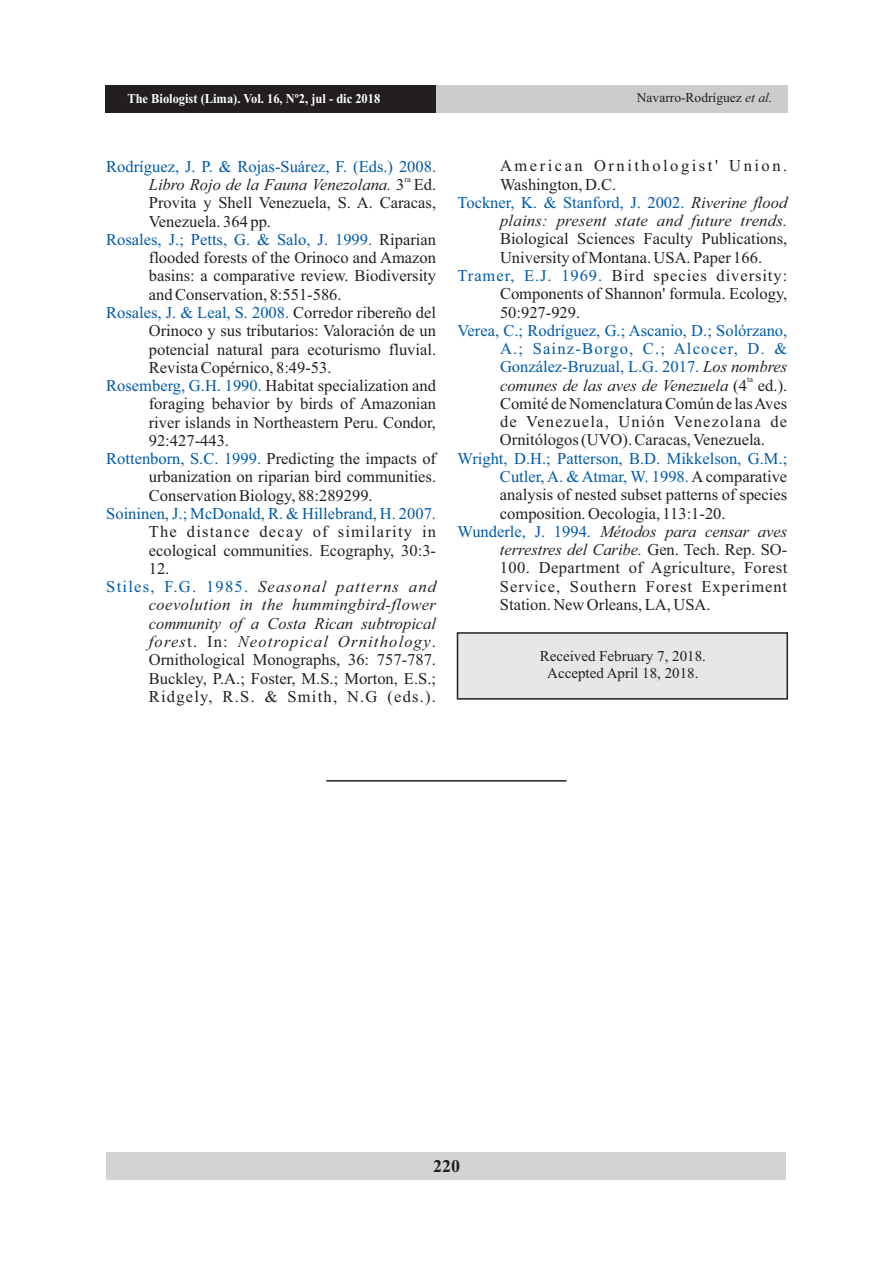
<style>
.page{position:relative;width:893px;height:1263px;background:#fff}
.page>*{position:absolute;margin:0;border:0;box-sizing:border-box;transform-origin:0 0}
.t1{font:700 18px "Times New Roman";color:#231f20}
.t2{font:16.5px/18.3px "Times New Roman";color:#231f20;text-align:justify}
.t3{font:16.5px/18.3px "Times New Roman";color:#005aaa;text-align:justify}
.t4{font:italic 16.5px "Times New Roman";color:#231f20}
.t5{font:italic 16.5px "Times New Roman";letter-spacing:.02em;color:#231f20}
.t6{font:italic 16.5px "Times New Roman";letter-spacing:.075em;color:#231f20}
.t7{font:16.5px "Times New Roman";letter-spacing:.075em;color:#231f20}
.t8{font:16.5px "Times New Roman";letter-spacing:.055em;color:#231f20}
.t9{font:16.5px "Times New Roman";letter-spacing:.025em;color:#231f20}
.t10{font:16.5px "Times New Roman";letter-spacing:.06em;color:#231f20}
.t11{font:16.5px "Times New Roman";letter-spacing:.155em;color:#231f20}
.t12{font:15px/16.6px "Times New Roman";color:#231f20;text-align:center}
.t13{font:700 13.5px "Times New Roman";color:#fff;scale:.92 1}
.t14{font:13.5px "Times New Roman";color:#231f20}
.t15{font:8.25px "Times New Roman";color:#231f20}
.s1{font-style:italic}
.s2{font-style:normal}
.s3{color:#231f20}
.s4{color:#005aaa}
.s5{font-style:normal;color:#005aaa}
.s6{font-style:italic;color:#231f20}
</style>
<div class="page">
<div style="left:107px;top:1152px;width:679px;height:28px;background:#d1d3d4"></div>
<svg style="left:456px;top:632px;width:333px;height:68px;background:#dcdcdd"></svg>
<hr style="left:326px;top:780px;width:241px;height:2px;background:#231f20">
<div style="left:106px;top:85px;width:681px;height:28px;background:#ccc"></div>
<div style="left:106px;top:85px;width:330px;height:28px;background:#231f20"></div>
<p class="t13" style="left:127px;top:94px;width:276px">The Biologist (Lima). Vol. 16, Nº2, jul - dic 2018</p>
<p class="t14" style="left:637px;top:93px;width:137px">Navarro-Rodríguez <span class="s1">et al.</span></p>
<p class="t3" style="left:106px;top:159px;width:331px">Rodríguez, J. P. &amp; Rojas-Suárez, F. (Eds.) 2008.</p>
<p class="t15" style="left:404px;top:176px;width:8px">ra</p>
<p class="t4" style="left:149px;top:179px;width:289px">Libro Rojo de la Fauna Venezolana. <span class="s2">3 Ed.</span></p>
<p class="t2" style="left:149px;top:195px;width:289px">Provita y Shell Venezuela, S. A. Caracas,</p>
<p class="t2" style="left:149px;top:214px;width:124px">Venezuela. 364 pp.</p>
<p class="t3" style="left:106px;top:232px;width:331px">Rosales, J.; Petts, G. &amp; Salo, J. 1999. <span class="s3">Riparian</span></p>
<p class="t2" style="left:149px;top:250px;width:289px">flooded forests of the Orinoco and Amazon</p>
<p class="t2" style="left:149px;top:268px;width:289px">basins: a comparative review. Biodiversity</p>
<p class="t2" style="left:149px;top:287px;width:194px">and Conservation, 8:551-586.</p>
<p class="t3" style="left:106px;top:305px;width:331px">Rosales, J. &amp; Leal, S. 2008. <span class="s3">Corredor ribereño del</span></p>
<p class="t2" style="left:149px;top:323px;width:289px">Orinoco y sus tributarios: Valoración de un</p>
<p class="t2" style="left:149px;top:341px;width:289px">potencial natural para ecoturismo fluvial.</p>
<p class="t2" style="left:149px;top:360px;width:184px">Revista Copérnico, 8:49-53.</p>
<p class="t2" style="left:106px;top:378px;width:331px"><span class="s4">Rosemberg, G.H. 1990.</span> Habitat specialization and</p>
<p class="t2" style="left:149px;top:396px;width:289px">foraging behavior by birds of Amazonian</p>
<p class="t2" style="left:149px;top:415px;width:289px">river islands in Northeastern Peru. Condor,</p>
<p class="t2" style="left:149px;top:433px;width:82px">92:427-443.</p>
<p class="t2" style="left:106px;top:451px;width:331px"><span class="s4">Rottenborn, S.C. 1999.</span> Predicting the impacts of</p>
<p class="t2" style="left:149px;top:469px;width:289px">urbanization on riparian bird communities.</p>
<p class="t2" style="left:149px;top:488px;width:225px">Conservation Biology, 88:289299.</p>
<p class="t3" style="left:106px;top:506px;width:331px">Soininen, J.; McDonald, R. &amp; Hillebrand, H. 2007.</p>
<p class="t7" style="left:149px;top:526px;width:289px">The distance decay of similarity in</p>
<p class="t2" style="left:149px;top:542px;width:289px">ecological communities. Ecography, 30:3-</p>
<p class="t2" style="left:149px;top:561px;width:22px">12.</p>
<p class="t6" style="left:106px;top:581px;width:331px"><span class="s5">Stiles, F.G. 1985.</span> Seasonal patterns and</p>
<p class="t5" style="left:149px;top:599px;width:289px">coevolution in the hummingbird-flower</p>
<p class="t4" style="left:149px;top:617px;width:289px">community of a Costa Rican subtropical</p>
<p class="t6" style="left:149px;top:635px;width:289px">fores<span class="s2">t. In:</span> Neotropical Ornithology<span class="s2">.</span></p>
<p class="t2" style="left:149px;top:652px;width:289px">Ornithological Monographs, 36: 757-787.</p>
<p class="t2" style="left:149px;top:670px;width:289px">Buckley, P.A.; Foster, M.S.; Morton, E.S.;</p>
<p class="t7" style="left:149px;top:690px;width:289px">Ridgely, R.S. &amp; Smith, N.G (eds.).</p>
<p class="t11" style="left:500px;top:160px;width:289px">American Ornithologist' Union.</p>
<p class="t2" style="left:500px;top:176px;width:118px">Washington, D.C.</p>
<p class="t3" style="left:457px;top:195px;width:331px">Tockner, K. &amp; Stanford, J. 2002. <span class="s6">Riverine flood</span></p>
<p class="t5" style="left:500px;top:215px;width:289px">plains: present state and future trends.</p>
<p class="t2" style="left:500px;top:231px;width:289px">Biological Sciences Faculty Publications,</p>
<p class="t2" style="left:500px;top:250px;width:264px">University of Montana. USA. Paper 166.</p>
<p class="t8" style="left:457px;top:269px;width:331px"><span class="s4">Tramer, E.J. 1969.</span> Bird species diversity:</p>
<p class="t2" style="left:500px;top:286px;width:289px">Components of Shannon' formula. Ecology,</p>
<p class="t2" style="left:500px;top:304px;width:82px">50:927-929.</p>
<p class="t3" style="left:500px;top:323px;width:289px;text-indent:-43px">Verea, C.; Rodríguez, G.; Ascanio, D.; Solórzano, A.; Sainz-Borgo, C.; Alcocer, D. &amp; González-Bruzual, L.G. 2017. <span class="s6">Los nombres</span></p>
<p class="t15" style="left:747px;top:377px;width:7px">ta</p>
<p class="t2" style="left:500px;top:377px;width:289px"><span class="s1">comunes de las aves de Venezuela</span> (4 ed.).<br>Comité de Nomenclatura Común de las Aves de Venezuela, Unión Venezolana de Ornitólogos (UVO). Caracas, Venezuela.</p>
<p class="t3" style="left:457px;top:451px;width:331px">Wright, D.H.; Patterson, B.D. Mikkelson, G.M.;</p>
<p class="t3" style="left:500px;top:469px;width:289px">Cutler, A. &amp; Atmar, W. 1998. <span class="s3">A comparative</span></p>
<p class="t2" style="left:500px;top:487px;width:289px">analysis of nested subset patterns of species</p>
<p class="t2" style="left:500px;top:505px;width:227px">composition. Oecologia, 113:1-20.</p>
<p class="t4" style="left:457px;top:525px;width:331px"><span class="s5">Wunderle, J. 1994.</span> Métodos para censar aves</p>
<p class="t4" style="left:500px;top:544px;width:289px">terrestres del Caribe. <span class="s2">Gen. Tech. Rep. SO-</span></p>
<p class="t9" style="left:500px;top:562px;width:289px">100. Department of Agriculture, Forest</p>
<p class="t10" style="left:500px;top:580px;width:289px">Service, Southern Forest Experiment</p>
<p class="t2" style="left:500px;top:597px;width:212px">Station. New Orleans, LA, USA.</p>
<p class="t12" style="left:540px;top:649px;width:168px">Received February 7, 2018.<br>Accepted April 18, 2018.</p>
<p class="t1" style="left:433px;top:1160px;width:28px">220</p>
</div>
